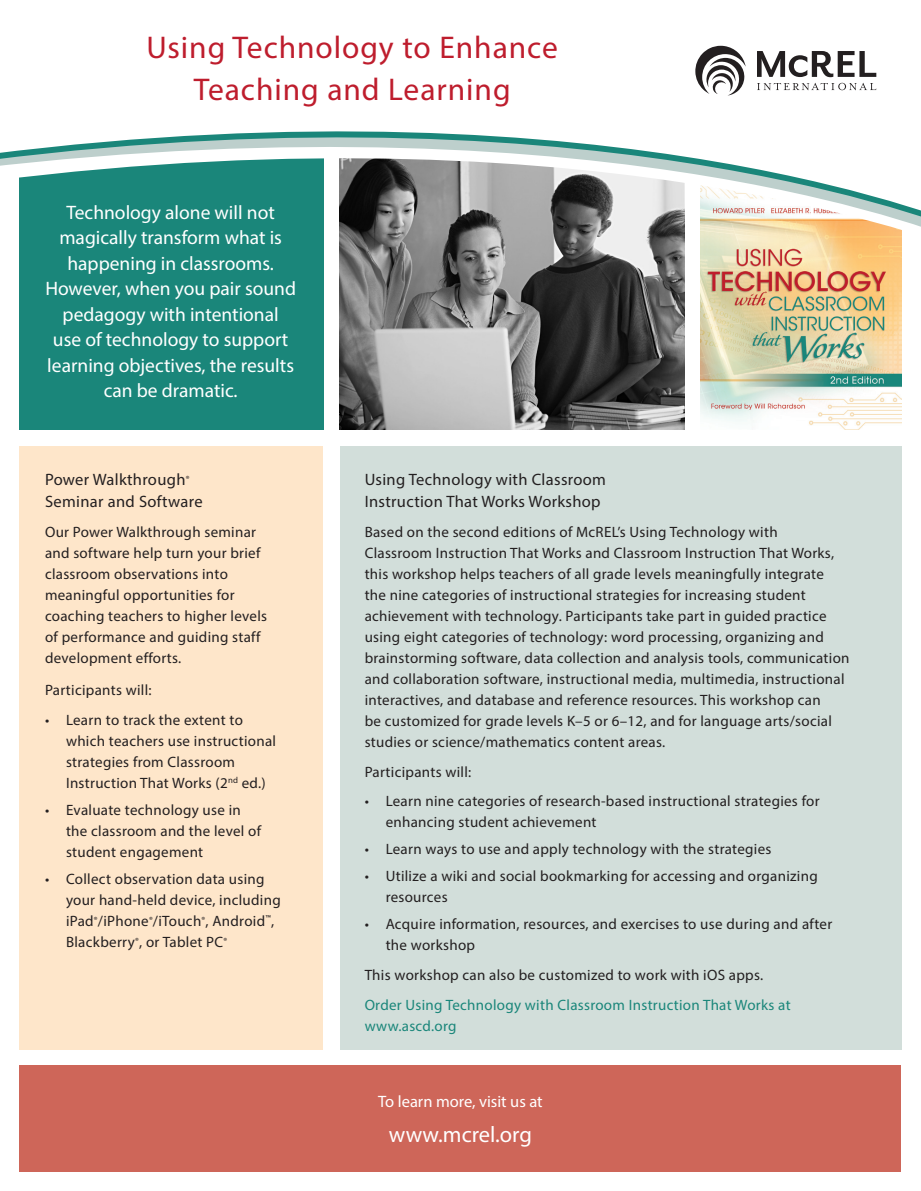
<style>
.page{position:relative;width:921px;height:1191px;background:#fff}
.page>*{position:absolute;margin:0;border:0;box-sizing:border-box;transform-origin:0 0}
.t1{font:31.5px/42px "Myriad Pro";letter-spacing:.03em;color:#be1d2d;text-align:center}
.t2{font:22.5px "Myriad Pro";color:#fff}
.t3{font:19.5px/25.5px "Myriad Pro";color:#fff;text-align:center}
.t4{font:16.5px/22.5px "Myriad Pro";letter-spacing:.02em;color:#231f20}
.t5{font:16.5px "Myriad Pro";color:#fff}
.Body_Text{font:15px/21px "Myriad Pro";letter-spacing:.02em;color:#231f20}
.t6{font:15px/21px "Myriad Pro";letter-spacing:.02em;color:#1a867a}
</style>
<div class="page">
<img style="left:340px;top:254px;width:345px;height:176px">
<div style="left:19px;top:153px;width:304px;height:277px;background:#1a867a"></div>
<img style="left:700px;top:254px;width:202px;height:176px">
<svg style="left:323px;top:241px;width:579px;height:13px;background:#b7ac9a"></svg>
<svg style="left:323px;top:235px;width:579px;height:6px;background:#b7ad9a"></svg>
<div style="left:340px;top:446px;width:562px;height:604px;background:#d2deda"></div>
<div style="left:20px;top:446px;width:303px;height:604px;background:#fee6ca"></div>
<svg style="left:323px;top:229px;width:579px;height:6px;background:#b0a491"></svg>
<svg style="left:0;top:75px;width:921px;height:154px"></svg>
<div style="left:20px;top:1065px;width:882px;height:107px;background:#ce6659"></div>
<svg style="left:695px;top:46px;width:51px;height:49px"></svg>
<svg style="left:757px;top:51px;width:119px;height:26px"></svg>
<svg style="left:757px;top:83px;width:119px;height:7px"></svg>
<p class="t1" style="left:146px;top:26px;width:413px">Using Technology to Enhance<br>Teaching and Learning</p>
<p class="t3" style="left:45px;top:199px;width:252px">Technology alone will not magically transform what is happening in classrooms.<br>However, when you pair sound pedagogy with intentional<br>use of technology to support learning objectives, the results can be dramatic.</p>
<p class="t4" style="left:45px;top:468px;width:159px">Power Walkthrough<sup>®<br></sup>Seminar and Software</p>
<p class="Body_Text" style="left:45px;top:521px;width:224px">Our Power Walkthrough seminar and software help turn your brief classroom observations into meaningful opportunities for coaching teachers to higher levels of performance and guiding staff development efforts.</p>
<p class="Body_Text" style="left:45px;top:679px;width:108px">Participants will:</p>
<p class="Body_Text" style="left:66px;top:709px;width:212px;text-indent:-21px">• Learn to track the extent to which teachers use instructional strategies from Classroom<br>Instruction That Works (2<sup>nd</sup> ed.)</p>
<p class="Body_Text" style="left:66px;top:799px;width:197px;text-indent:-21px">• Evaluate technology use in the classroom and the level of student engagement</p>
<p class="Body_Text" style="left:66px;top:868px;width:216px;text-indent:-21px">• Collect observation data using your hand-held device, including iPad<sup>®</sup>/iPhone<sup>®</sup>/iTouch<sup>®</sup>, Android<sup>™</sup>,<br>Blackberry<sup>®</sup>, or Tablet PC<sup>®</sup></p>
<p class="t4" style="left:365px;top:468px;width:243px">Using Technology with Classroom<br>Instruction That Works Workshop</p>
<p class="Body_Text" style="left:365px;top:521px;width:486px">Based on the second editions of McREL’s Using Technology with<br>Classroom Instruction That Works and Classroom Instruction That Works, this workshop helps teachers of all grade levels meaningfully integrate<br>the nine categories of instructional strategies for increasing student achievement with technology. Participants take part in guided practice using eight categories of technology: word processing, organizing and brainstorming software, data collection and analysis tools, communication and collaboration software, instructional media, multimedia, instructional interactives, and database and reference resources. This workshop can<br>be customized for grade levels K–5 or 6–12, and for language arts/social studies or science/mathematics content areas.</p>
<p class="Body_Text" style="left:365px;top:761px;width:108px">Participants will:</p>
<p class="Body_Text" style="left:386px;top:790px;width:435px;text-indent:-21px">• Learn nine categories of research-based instructional strategies for enhancing student achievement</p>
<p class="Body_Text" style="left:365px;top:838px;width:408px">• Learn ways to use and apply technology with the strategies</p>
<p class="Body_Text" style="left:386px;top:865px;width:434px;text-indent:-21px">• Utilize a wiki and social bookmarking for accessing and organizing resources</p>
<p class="Body_Text" style="left:386px;top:913px;width:448px;text-indent:-21px">• Acquire information, resources, and exercises to use during and after the workshop</p>
<p class="Body_Text" style="left:365px;top:964px;width:400px">This workshop can also be customized to work with iOS apps.</p>
<p class="t6" style="left:365px;top:994px;width:428px">Order Using Technology with Classroom Instruction That Works at www.ascd.org</p>
<p class="t5" style="left:378px;top:1092px;width:166px">To learn more, visit us at</p>
<p class="t2" style="left:389px;top:1120px;width:145px">www.mcrel.org</p>
</div>
